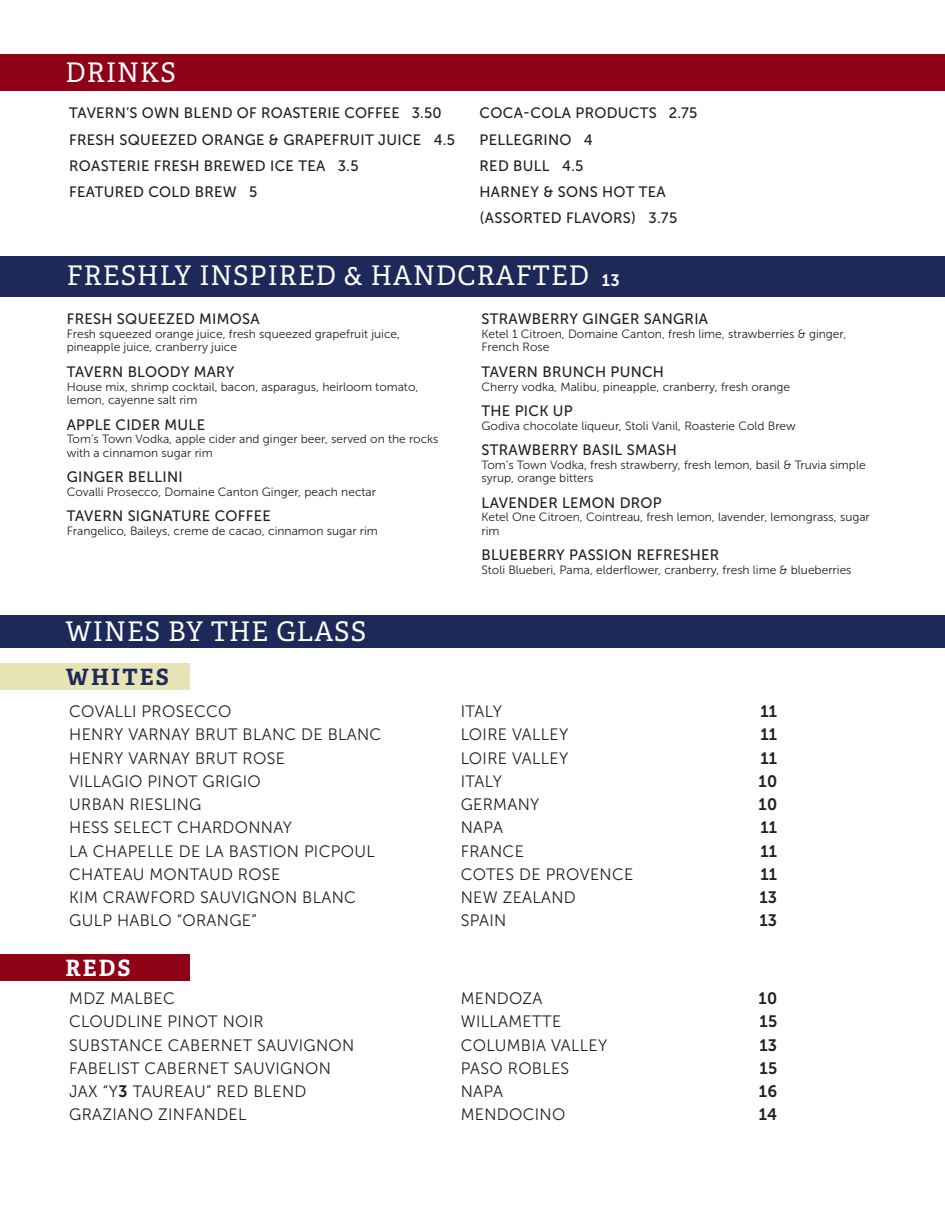
<style>
.page{position:relative;width:945px;height:1215px;background:#fff}
.page>*{position:absolute;margin:0;border:0;box-sizing:border-box;transform-origin:0 0}
.catagories{font:27px "Adelle";letter-spacing:.04em;color:#fff}
.catagories-2{font:700 22.5px "Adelle";letter-spacing:.1em;color:#1d2958}
.catagories-3{font:700 22.5px "Adelle";color:#fff}
.menu_item{font:16.5px "Museo Sans 300";letter-spacing:.02em;color:#231f20}
.menu_item-2{font:16.5px "Museo Sans 700";letter-spacing:.02em;color:#231f20}
.menu_item-3{font:16.5px "Museo Sans 700";color:#fff}
.Brunch_Item_Titles{font:15px "Museo Sans 500";letter-spacing:.02em;color:#231f20}
.Item_descriptions{font:12px/13.5px "Museo Sans 300";color:#231f20}
.Brunch_Item_Titles-2{font:12px/13.5px "Museo Sans 300";color:#231f20}
.s1{font-family:"Museo Sans 700"}
</style>
<div class="page">
<div style="left:0;top:615px;width:945px;height:32px;background:#1d2958"></div>
<div style="left:0;top:54px;width:945px;height:37px;background:#8f0117"></div>
<div style="left:0;top:664px;width:189px;height:26px;background:#e9e4b8"></div>
<div style="left:0;top:955px;width:190px;height:26px;background:#8f0117"></div>
<div style="left:0;top:257px;width:945px;height:40px;background:#1d2958"></div>
<p class="catagories" style="left:66px;top:56px;width:112px">DRINKS</p>
<p class="Brunch_Item_Titles" style="left:69px;top:105px;width:374px">TAVERN’S OWN BLEND OF ROASTERIE COFFEE 3.50</p>
<p class="Brunch_Item_Titles" style="left:69px;top:131px;width:387px">FRESH SQUEEZED ORANGE &amp; GRAPEFRUIT JUICE 4.5</p>
<p class="Brunch_Item_Titles" style="left:69px;top:158px;width:291px">ROASTERIE FRESH BREWED ICE TEA 3.5</p>
<p class="Brunch_Item_Titles" style="left:69px;top:184px;width:190px">FEATURED COLD BREW 5</p>
<p class="Brunch_Item_Titles" style="left:480px;top:105px;width:219px">COCA-COLA PRODUCTS 2.75</p>
<p class="Brunch_Item_Titles" style="left:480px;top:131px;width:115px">PELLEGRINO 4</p>
<p class="Brunch_Item_Titles" style="left:480px;top:158px;width:105px">RED BULL 4.5</p>
<p class="Brunch_Item_Titles" style="left:480px;top:184px;width:188px">HARNEY &amp; SONS HOT TEA</p>
<p class="Brunch_Item_Titles" style="left:480px;top:210px;width:199px">(ASSORTED FLAVORS) 3.75</p>
<p class="catagories" style="left:67px;top:259px;width:524px">FRESHLY INSPIRED &amp; HANDCRAFTED</p>
<p class="menu_item-3" style="left:602px;top:271px;width:19px">13</p>
<p class="Brunch_Item_Titles" style="left:67px;top:311px;width:195px">FRESH SQUEEZED MIMOSA</p>
<p class="Brunch_Item_Titles-2" style="left:67px;top:327px;width:335px">Fresh squeezed orange juice, fresh squeezed grapefruit juice, pineapple juice, cranberry juice</p>
<p class="Brunch_Item_Titles" style="left:67px;top:364px;width:169px">TAVERN BLOODY MARY</p>
<p class="Item_descriptions" style="left:67px;top:380px;width:353px">House mix, shrimp cocktail, bacon, asparagus, heirloom tomato, lemon, cayenne salt rim</p>
<p class="Brunch_Item_Titles" style="left:67px;top:416px;width:140px">APPLE CIDER MULE</p>
<p class="Item_descriptions" style="left:67px;top:433px;width:373px">Tom’s Town Vodka, apple cider and ginger beer, served on the rocks with a cinnamon sugar rim</p>
<p class="Brunch_Item_Titles" style="left:67px;top:469px;width:118px">GINGER BELLINI</p>
<p class="Item_descriptions" style="left:67px;top:485px;width:311px">Covalli Prosecco, Domaine Canton Ginger, peach nectar</p>
<p class="Brunch_Item_Titles" style="left:67px;top:508px;width:206px">TAVERN SIGNATURE COFFEE</p>
<p class="Item_descriptions" style="left:67px;top:524px;width:313px">Frangelico, Baileys, creme de cacao, cinnamon sugar rim</p>
<p class="catagories" style="left:66px;top:615px;width:302px">WINES BY THE GLASS</p>
<p class="catagories-2" style="left:66px;top:663px;width:105px">WHITES</p>
<p class="Brunch_Item_Titles" style="left:482px;top:311px;width:228px">STRAWBERRY GINGER SANGRIA</p>
<p class="Brunch_Item_Titles-2" style="left:482px;top:327px;width:366px">Ketel 1 Citroen, Domaine Canton, fresh lime, strawberries &amp; ginger,<br>French Rose</p>
<p class="Brunch_Item_Titles" style="left:482px;top:363px;width:184px">TAVERN BRUNCH PUNCH</p>
<p class="Item_descriptions" style="left:482px;top:380px;width:310px">Cherry vodka, Malibu, pineapple, cranberry, fresh orange</p>
<p class="Brunch_Item_Titles" style="left:482px;top:403px;width:93px">THE PICK UP</p>
<p class="Item_descriptions" style="left:482px;top:419px;width:316px">Godiva chocolate liqueur, Stoli Vanil, Roasterie Cold Brew</p>
<p class="Brunch_Item_Titles" style="left:482px;top:442px;width:197px">STRAWBERRY BASIL SMASH</p>
<p class="Item_descriptions" style="left:482px;top:458px;width:386px">Tom’s Town Vodka, fresh strawberry, fresh lemon, basil &amp; Truvia simple syrup, orange bitters</p>
<p class="Brunch_Item_Titles" style="left:482px;top:495px;width:182px">LAVENDER LEMON DROP</p>
<p class="Item_descriptions" style="left:482px;top:511px;width:390px">Ketel One Citroen, Cointreau, fresh lemon, lavender, lemongrass, sugar rim</p>
<p class="Brunch_Item_Titles" style="left:482px;top:547px;width:239px">BLUEBERRY PASSION REFRESHER</p>
<p class="Item_descriptions" style="left:482px;top:563px;width:372px">Stoli Blueberi, Pama, elderflower, cranberry, fresh lime &amp; blueberries</p>
<p class="menu_item" style="left:69px;top:702px;width:164px">COVALLI PROSECCO</p>
<p class="menu_item" style="left:461px;top:702px;width:43px">ITALY</p>
<p class="menu_item-2" style="left:760px;top:702px;width:18px">11</p>
<p class="menu_item" style="left:69px;top:726px;width:314px">HENRY VARNAY BRUT BLANC DE BLANC</p>
<p class="menu_item" style="left:461px;top:726px;width:109px">LOIRE VALLEY</p>
<p class="menu_item-2" style="left:760px;top:725px;width:18px">11</p>
<p class="menu_item" style="left:69px;top:749px;width:217px">HENRY VARNAY BRUT ROSE</p>
<p class="menu_item" style="left:461px;top:749px;width:109px">LOIRE VALLEY</p>
<p class="menu_item-2" style="left:760px;top:749px;width:18px">11</p>
<p class="menu_item" style="left:69px;top:772px;width:193px">VILLAGIO PINOT GRIGIO</p>
<p class="menu_item" style="left:461px;top:772px;width:43px">ITALY</p>
<p class="menu_item-2" style="left:758px;top:772px;width:20px">10</p>
<p class="menu_item" style="left:69px;top:795px;width:134px">URBAN RIESLING</p>
<p class="menu_item" style="left:461px;top:795px;width:80px">GERMANY</p>
<p class="menu_item-2" style="left:758px;top:795px;width:20px">10</p>
<p class="menu_item" style="left:69px;top:819px;width:224px">HESS SELECT CHARDONNAY</p>
<p class="menu_item" style="left:461px;top:819px;width:44px">NAPA</p>
<p class="menu_item-2" style="left:760px;top:818px;width:18px">11</p>
<p class="menu_item" style="left:69px;top:842px;width:307px">LA CHAPELLE DE LA BASTION PICPOUL</p>
<p class="menu_item" style="left:461px;top:842px;width:65px">FRANCE</p>
<p class="menu_item-2" style="left:760px;top:842px;width:18px">11</p>
<p class="menu_item" style="left:69px;top:865px;width:213px">CHATEAU MONTAUD ROSE</p>
<p class="menu_item" style="left:461px;top:865px;width:174px">COTES DE PROVENCE</p>
<p class="menu_item-2" style="left:760px;top:865px;width:18px">11</p>
<p class="menu_item" style="left:69px;top:888px;width:288px">KIM CRAWFORD SAUVIGNON BLANC</p>
<p class="menu_item" style="left:461px;top:888px;width:117px">NEW ZEALAND</p>
<p class="menu_item-2" style="left:759px;top:888px;width:19px">13</p>
<p class="menu_item" style="left:69px;top:912px;width:189px">GULP HABLO “ORANGE”</p>
<p class="menu_item" style="left:461px;top:912px;width:47px">SPAIN</p>
<p class="menu_item-2" style="left:759px;top:911px;width:19px">13</p>
<p class="catagories-3" style="left:66px;top:954px;width:67px">REDS</p>
<p class="menu_item" style="left:69px;top:989px;width:107px">MDZ MALBEC</p>
<p class="menu_item" style="left:461px;top:989px;width:83px">MENDOZA</p>
<p class="menu_item-2" style="left:758px;top:989px;width:20px">10</p>
<p class="menu_item" style="left:69px;top:1013px;width:196px">CLOUDLINE PINOT NOIR</p>
<p class="menu_item" style="left:461px;top:1013px;width:102px">WILLAMETTE</p>
<p class="menu_item-2" style="left:759px;top:1012px;width:19px">15</p>
<p class="menu_item" style="left:69px;top:1036px;width:287px">SUBSTANCE CABERNET SAUVIGNON</p>
<p class="menu_item" style="left:461px;top:1036px;width:148px">COLUMBIA VALLEY</p>
<p class="menu_item-2" style="left:759px;top:1036px;width:19px">13</p>
<p class="menu_item" style="left:69px;top:1059px;width:263px">FABELIST CABERNET SAUVIGNON</p>
<p class="menu_item" style="left:461px;top:1059px;width:110px">PASO ROBLES</p>
<p class="menu_item-2" style="left:759px;top:1059px;width:19px">15</p>
<p class="menu_item" style="left:69px;top:1082px;width:239px">JAX “Y<span class="s1">3</span> TAUREAU” RED BLEND</p>
<p class="menu_item" style="left:461px;top:1082px;width:44px">NAPA</p>
<p class="menu_item-2" style="left:759px;top:1082px;width:20px">16</p>
<p class="menu_item" style="left:69px;top:1106px;width:179px">GRAZIANO ZINFANDEL</p>
<p class="menu_item" style="left:461px;top:1106px;width:106px">MENDOCINO</p>
<p class="menu_item-2" style="left:759px;top:1105px;width:20px">14</p>
</div>
